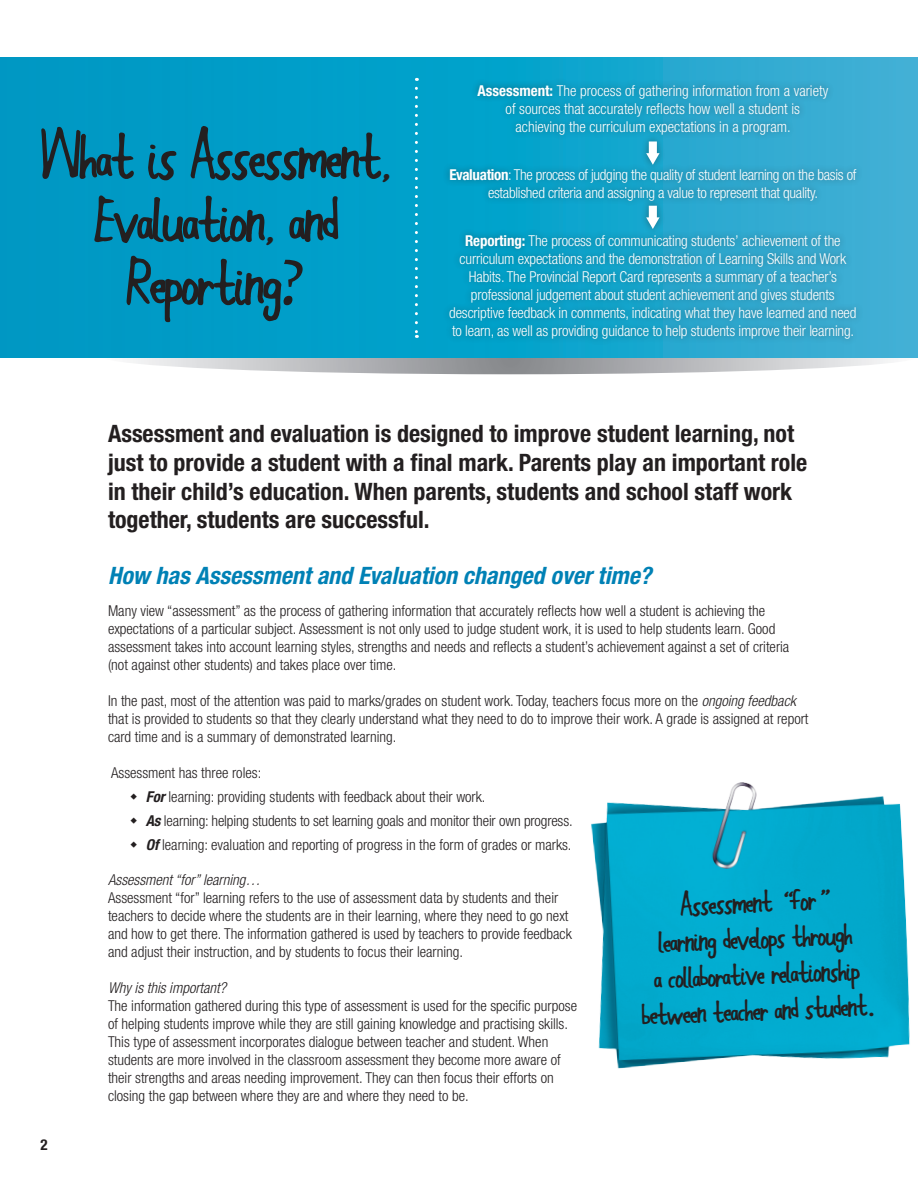
<style>
.page{position:relative;width:918px;height:1188px;background:#fff}
.page>*{position:absolute;margin:0;border:0;box-sizing:border-box;transform-origin:0 0}
.t1{font:96.6px "Hand Work";color:#231f20}
.t2{font:46.5px/36px "Hand Work";color:#231f20;text-align:center}
.t3{font:40.5px "Harlow Solid";color:#231f20}
.t4{font:700 condensed 24px/28.8px "Helvetica Neue";color:#231f20}
.t5{font:italic 700 condensed 24px "Helvetica Neue";color:#0081b5}
.t6{font:300 condensed 15px/18px "Helvetica Neue";color:#231f20}
.t7{font:300 condensed 15px/18px "Helvetica Neue";letter-spacing:-.01em;color:#fff;text-align:center}
.t8{font:italic 300 condensed 15px "Helvetica Neue";color:#231f20}
.t9{font:700 condensed 15px "Helvetica Neue";color:#231f20}
.s1{font-family:"Candara";font-style:italic;font-size:69.75px}
.s2{font-weight:700}
.s3{font-style:italic}
.s4{font-weight:700;font-style:italic}
.s5{font-family:"Harlow Solid";font-size:29.25px}
</style>
<div class="page">
<svg style="left:0;top:58px;width:918px;height:299px;background:#069cc7"></svg>
<img style="left:591px;top:782px;width:319px;height:287px">
<div style="left:443px;top:78px;width:421px;height:268px;background:#231f20;opacity:.45"></div>
<svg style="left:102px;top:88px;width:816px;height:286px;background:#1da2c8"></svg>
<h1 class="t1" style="left:42px;top:110px;width:340px">What is Assessment</h1>
<h3 class="t3" style="left:381px;top:143px;width:12px">,</h3>
<h1 class="t1" style="left:95px;top:173px;width:244px">Evaluation and</h1>
<h3 class="t3" style="left:265px;top:207px;width:12px">,</h3>
<h1 class="t1" style="left:127px;top:236px;width:180px">Reporting<span class="s1">?</span></h1>
<p class="t7" style="left:477px;top:82px;width:352px"><span class="s2">Assessment:</span> The process of gathering information from a variety of sources that accurately reflects how well a student is<br>achieving the curriculum expectations in a program.</p>
<p class="t7" style="left:449px;top:166px;width:409px"><span class="s2">Evaluation</span>: The process of judging the quality of student learning on the basis of established criteria and assigning a value to represent that quality.</p>
<p class="t7" style="left:449px;top:232px;width:409px"><span class="s2">Reporting:</span> The process of communicating students’ achievement of the curriculum expectations and the demonstration of Learning Skills and Work Habits. The Provincial Report Card represents a summary of a teacher’s professional judgement about student achievement and gives students descriptive feedback in comments, indicating what they have learned and need to learn, as well as providing guidance to help students improve their learning.</p>
<p class="t9" style="left:41px;top:1136px;width:9px">2</p>
<p class="t4" style="left:108px;top:419px;width:701px">Assessment and evaluation is designed to improve student learning, not just to provide a student with a final mark. Parents play an important role in their child’s education. When parents, students and school staff work together, students are successful.</p>
<h3 class="t5" style="left:108px;top:561px;width:545px">How has Assessment and Evaluation changed over time?</h3>
<p class="t6" style="left:108px;top:601px;width:683px">Many view “assessment” as the process of gathering information that accurately reflects how well a student is achieving the expectations of a particular subject. Assessment is not only used to judge student work, it is used to help students learn. Good assessment takes into account learning styles, strengths and needs and reflects a student’s achievement against a set of criteria (not against other students) and takes place over time.</p>
<p class="t6" style="left:108px;top:691px;width:702px">In the past, most of the attention was paid to marks/grades on student work. Today, teachers focus more on the <span class="s3">ongoing feedback </span>that is provided to students so that they clearly understand what they need to do to improve their work. A grade is assigned at report card time and is a summary of demonstrated learning.</p>
<p class="t6" style="left:146px;top:760px;width:428px;line-height:24.3px;text-indent:-35px">Assessment has three roles:<br><span class="s4">For</span> learning: providing students with feedback about their work.<br><span class="s4">As</span> learning: helping students to set learning goals and monitor their own progress.<br><span class="s4">Of</span> learning: evaluation and reporting of progress in the form of grades or marks.</p>
<p class="t8" style="left:108px;top:871px;width:154px">Assessment “for” learning…</p>
<p class="t6" style="left:108px;top:889px;width:465px">Assessment “for” learning refers to the use of assessment data by students and their teachers to decide where the students are in their learning, where they need to go next and how to get there. The information gathered is used by teachers to provide feedback and adjust their instruction, and by students to focus their learning.</p>
<p class="t8" style="left:108px;top:979px;width:120px">Why is this important?</p>
<p class="t6" style="left:108px;top:997px;width:471px">The information gathered during this type of assessment is used for the specific purpose of helping students improve while they are still gaining knowledge and practising skills.<br>This type of assessment incorporates dialogue between teacher and student. When students are more involved in the classroom assessment they become more aware of their strengths and areas needing improvement. They can then focus their efforts on closing the gap between where they are and where they need to be.</p>
<h2 class="t2" style="left:638px;top:887px;width:234px;rotate:-2deg">Assessment <span class="s5">“</span>for<span class="s5">”<br></span>learning develops through<br>a collaborative relationship between teacher and student<span class="s5">.</span></h2>
</div>
